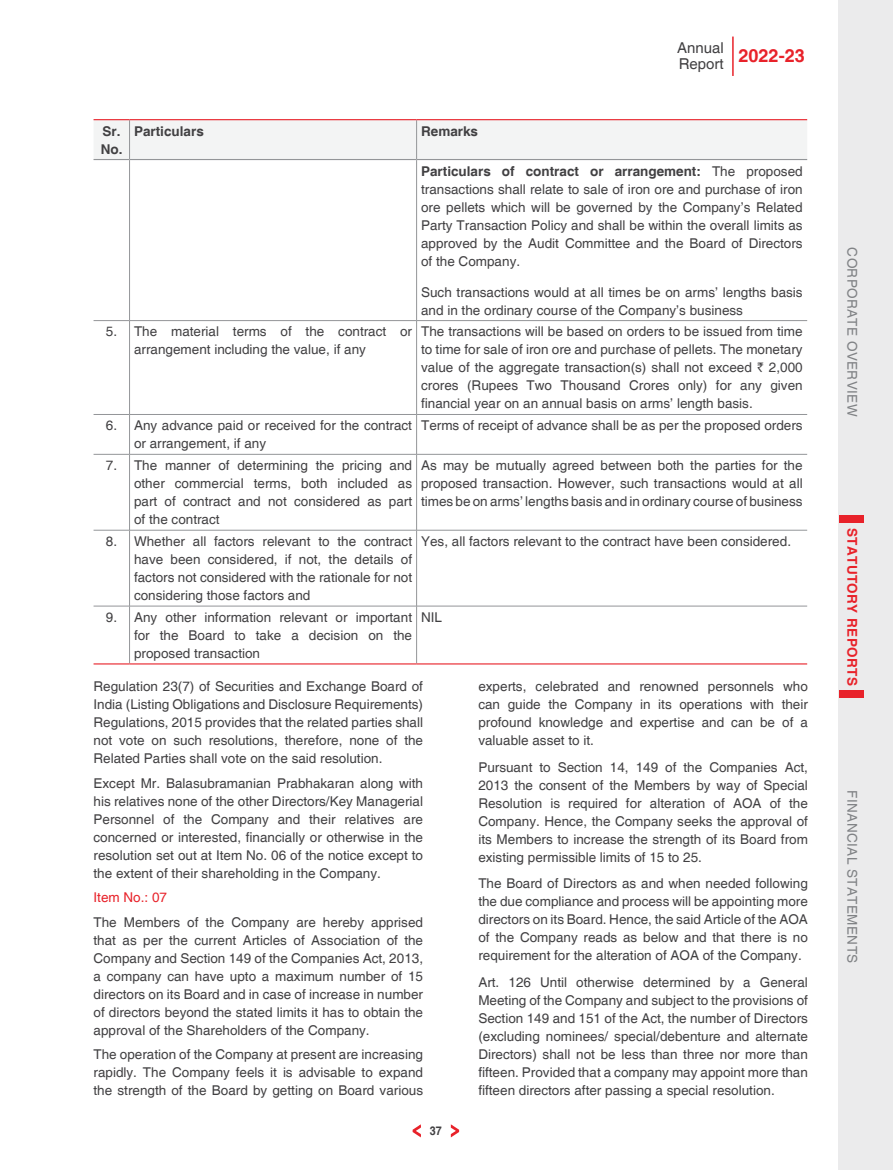
<style>
.page{position:relative;width:893px;height:1170px;background:#fff}
.page>*{position:absolute;margin:0;border:0;box-sizing:border-box;transform-origin:0 0}
.t1{font:700 18px "Helvetica";color:#e8222a}
.t2{font:15px "Helvetica";color:#414042}
.t3{font:13.5px/18px "Helvetica";color:#414042;text-align:justify}
.t4{font:13.5px "Helvetica";letter-spacing:.03em;color:#808285}
.t5{font:700 13.5px/18px "Helvetica";color:#414042}
.t6{font:700 13.5px "Helvetica";letter-spacing:.03em;color:#e8222a}
.t7{font:13.5px "Helvetica";color:#e8222a}
.t8{font:700 12px "Helvetica";color:#414042;scale:.9 1}
.s1{font-weight:700}
.s2{font-family:"Rupee"}
</style>
<div class="page">
<div style="left:94px;top:120px;width:713px;height:39px;background:#f3f4f4"></div>
<hr style="left:129px;top:120px;width:1px;height:39px;background:#939598">
<hr style="left:416px;top:120px;width:1px;height:39px;background:#939598">
<hr style="left:129px;top:160px;width:1px;height:160px;background:#939598">
<hr style="left:416px;top:160px;width:1px;height:160px;background:#939598">
<hr style="left:94px;top:320px;width:36px;height:1px;background:#939598">
<hr style="left:130px;top:320px;width:287px;height:1px;background:#939598">
<hr style="left:129px;top:321px;width:1px;height:93px;background:#939598">
<hr style="left:417px;top:320px;width:390px;height:1px;background:#939598">
<hr style="left:416px;top:321px;width:1px;height:93px;background:#939598">
<hr style="left:94px;top:414px;width:36px;height:1px;background:#939598">
<hr style="left:130px;top:414px;width:287px;height:1px;background:#939598">
<hr style="left:129px;top:414px;width:1px;height:40px;background:#939598">
<hr style="left:417px;top:414px;width:390px;height:1px;background:#939598">
<hr style="left:416px;top:414px;width:1px;height:40px;background:#939598">
<hr style="left:94px;top:454px;width:36px;height:1px;background:#939598">
<hr style="left:130px;top:454px;width:287px;height:1px;background:#939598">
<hr style="left:129px;top:454px;width:1px;height:76px;background:#939598">
<hr style="left:417px;top:454px;width:390px;height:1px;background:#939598">
<hr style="left:416px;top:454px;width:1px;height:76px;background:#939598">
<hr style="left:94px;top:530px;width:36px;height:1px;background:#939598">
<hr style="left:130px;top:530px;width:287px;height:1px;background:#939598">
<hr style="left:129px;top:530px;width:1px;height:76px;background:#939598">
<hr style="left:417px;top:530px;width:390px;height:1px;background:#939598">
<hr style="left:416px;top:530px;width:1px;height:76px;background:#939598">
<hr style="left:94px;top:605px;width:36px;height:1px;background:#939598">
<hr style="left:130px;top:605px;width:287px;height:1px;background:#939598">
<hr style="left:129px;top:606px;width:1px;height:57px;background:#939598">
<hr style="left:417px;top:605px;width:390px;height:1px;background:#939598">
<hr style="left:416px;top:606px;width:1px;height:57px;background:#939598">
<hr style="left:94px;top:159px;width:36px;height:1px;background:#939598">
<hr style="left:130px;top:159px;width:287px;height:1px;background:#939598">
<hr style="left:417px;top:159px;width:390px;height:1px;background:#939598">
<hr style="left:94px;top:119px;width:36px;height:1px;background:#e8222a">
<hr style="left:130px;top:119px;width:287px;height:1px;background:#e8222a">
<hr style="left:417px;top:119px;width:390px;height:1px;background:#e8222a">
<hr style="left:94px;top:663px;width:36px;height:1px;background:#e8222a">
<hr style="left:130px;top:663px;width:287px;height:1px;background:#e8222a">
<hr style="left:417px;top:663px;width:390px;height:1px;background:#e8222a">
<div style="left:839px;top:0;width:54px;height:1169px;background:#ebebec"></div>
<svg style="left:412px;top:1124px;width:9px;height:14px"></svg>
<svg style="left:450px;top:1124px;width:10px;height:14px"></svg>
<hr style="left:732px;top:37px;width:2px;height:39px;background:#e8222a">
<div style="left:839px;top:690px;width:24px;height:8px;background:#e8222a"></div>
<div style="left:839px;top:515px;width:24px;height:7px;background:#e8222a"></div>
<p class="t2" style="left:677px;top:39px;width:48px">Annual</p>
<h1 class="t1" style="left:679px;top:45px;width:127px"><sub>Report</sub> 2022-23</h1>
<p class="t5" style="left:101px;top:122px;width:23px">Sr.<br>No.</p>
<p class="t5" style="left:134px;top:122px;width:71px">Particulars</p>
<p class="t5" style="left:421px;top:122px;width:59px">Remarks</p>
<p class="t3" style="left:421px;top:162px;width:383px"><span class="s1">Particulars of contract or arrangement:</span> The proposed transactions shall relate to sale of iron ore and purchase of iron ore pellets which will be governed by the Company’s Related Party Transaction Policy and shall be within the overall limits as approved by the Audit Committee and the Board of Directors of the Company.</p>
<p class="t3" style="left:421px;top:283px;width:383px">Such transactions would at all times be on arms’ lengths basis and in the ordinary course of the Company’s business</p>
<p class="t3" style="left:134px;top:323px;width:280px;text-indent:-28px">5. The material terms of the contract or arrangement including the value, if any</p>
<p class="t3" style="left:421px;top:323px;width:383px">The transactions will be based on orders to be issued from time to time for sale of iron ore and purchase of pellets. The monetary value of the aggregate transaction(s) shall not exceed <span class="s2">`</span> 2,000 crores (Rupees Two Thousand Crores only) for any given financial year on an annual basis on arms’ length basis.</p>
<p class="t3" style="left:134px;top:417px;width:279px;text-indent:-28px">6. Any advance paid or received for the contract or arrangement, if any</p>
<p class="t3" style="left:421px;top:417px;width:383px">Terms of receipt of advance shall be as per the proposed orders</p>
<p class="t3" style="left:134px;top:457px;width:280px;text-indent:-28px">7. The manner of determining the pricing and other commercial terms, both included as part of contract and not considered as part of the contract</p>
<p class="t3" style="left:421px;top:457px;width:383px">As may be mutually agreed between both the parties for the proposed transaction. However, such transactions would at all times be on arms’ lengths basis and in ordinary course of business</p>
<p class="t3" style="left:134px;top:532px;width:280px;text-indent:-28px">8. Whether all factors relevant to the contract have been considered, if not, the details of factors not considered with the rationale for not considering those factors and</p>
<p class="t3" style="left:421px;top:532px;width:371px">Yes, all factors relevant to the contract have been considered.</p>
<p class="t3" style="left:134px;top:608px;width:280px;text-indent:-28px">9. Any other information relevant or important for the Board to take a decision on the proposed transaction</p>
<p class="t3" style="left:421px;top:608px;width:23px">NIL</p>
<p class="t3" style="left:94px;top:678px;width:331px">Regulation 23(7) of Securities and Exchange Board of India (Listing Obligations and Disclosure Requirements)<br>Regulations, 2015 provides that the related parties shall not vote on such resolutions, therefore, none of the Related Parties shall vote on the said resolution.</p>
<p class="t3" style="left:94px;top:774px;width:331px">Except Mr. Balasubramanian Prabhakaran along with his relatives none of the other Directors/Key Managerial Personnel of the Company and their relatives are concerned or interested, financially or otherwise in the resolution set out at Item No. 06 of the notice except to the extent of their shareholding in the Company.</p>
<p class="t7" style="left:94px;top:889px;width:75px">Item No.: 07</p>
<p class="t3" style="left:94px;top:913px;width:331px">The Members of the Company are hereby apprised that as per the current Articles of Association of the Company and Section 149 of the Companies Act, 2013, a company can have upto a maximum number of 15 directors on its Board and in case of increase in number of directors beyond the stated limits it has to obtain the approval of the Shareholders of the Company.</p>
<p class="t3" style="left:94px;top:1045px;width:331px">The operation of the Company at present are increasing rapidly. The Company feels it is advisable to expand the strength of the Board by getting on Board various</p>
<p class="t3" style="left:478px;top:678px;width:331px">experts, celebrated and renowned personnels who can guide the Company in its operations with their profound knowledge and expertise and can be of a valuable asset to it.</p>
<p class="t3" style="left:478px;top:758px;width:331px">Pursuant to Section 14, 149 of the Companies Act, 2013 the consent of the Members by way of Special Resolution is required for alteration of AOA of the Company. Hence, the Company seeks the approval of its Members to increase the strength of its Board from existing permissible limits of 15 to 25.</p>
<p class="t3" style="left:478px;top:875px;width:331px">The Board of Directors as and when needed following the due compliance and process will be appointing more directors on its Board. Hence, the said Article of the AOA of the Company reads as below and that there is no requirement for the alteration of AOA of the Company.</p>
<p class="t3" style="left:478px;top:973px;width:331px">Art. 126 Until otherwise determined by a General Meeting of the Company and subject to the provisions of Section 149 and 151 of the Act, the number of Directors (excluding nominees/ special/debenture and alternate Directors) shall not be less than three nor more than fifteen. Provided that a company may appoint more than fifteen directors after passing a special resolution.</p>
<p class="t8" style="left:430px;top:1123px;width:15px">37</p>
<p class="t4" style="left:860px;top:247px;width:170px;rotate:90deg">Corporate Overview</p>
<p class="t6" style="left:860px;top:527px;width:158px;rotate:90deg">Statutory Reports</p>
<p class="t4" style="left:860px;top:790px;width:173px;rotate:90deg">Financial Statements</p>
</div>
